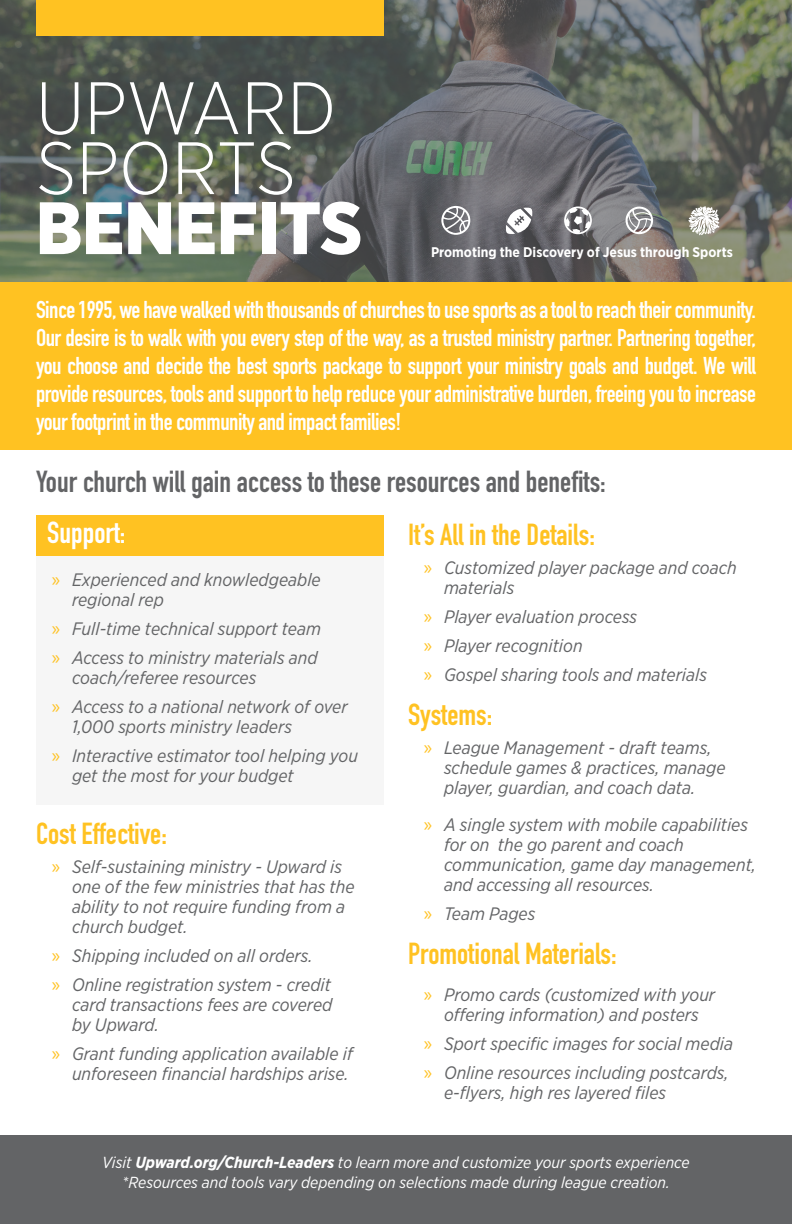
<style>
.page{position:relative;width:792px;height:1224px;background:#fff}
.page>*{position:absolute;margin:0;border:0;box-sizing:border-box;transform-origin:0 0}
.t1{font:300 74px/60px "Gotham Narrow";color:#fff}
.t2{font:900 74px "Gotham Narrow";color:#fff}
.t3{font:30px "DIN Engschrift Std";color:#ffc222}
.t4{font:30px "DIN Engschrift Std";color:#636466}
.t5{font:30px "DIN Engschrift Std";color:#fff}
.t6{font:24px/28px "DIN Engschrift Std";letter-spacing:-.02em;color:#fff;text-align:justify}
.t7{font:italic 18px/20px "Gotham Narrow";color:#636466}
.t8{font:italic 16px/20px "Gotham Narrow";color:#fff;text-align:center}
.t9{font:700 14px "Gotham Narrow";color:#fff}
.s1{font-family:"Myriad Pro";font-style:normal;font-size:20px;color:#ffc222}
.s2{font-weight:700}
</style>
<div class="page">
<div style="left:36px;top:527px;width:348px;height:278px;background:#f6f6f6"></div>
<div style="left:36px;top:515px;width:348px;height:41px;background:#ffc222"></div>
<img style="left:0;top:0;width:792px;height:282px">
<div style="left:36px;top:0;width:347px;height:36px;background:#ffc222"></div>
<div style="left:0;top:282px;width:792px;height:167px;background:#ffc222"></div>
<div style="left:0;top:1135px;width:792px;height:89px;background:#636466"></div>
<svg style="left:441px;top:206px;width:29px;height:29px"></svg>
<svg style="left:506px;top:208px;width:26px;height:26px"></svg>
<svg style="left:625px;top:206px;width:28px;height:29px"></svg>
<svg style="left:688px;top:206px;width:31px;height:29px"></svg>
<svg style="left:564px;top:206px;width:28px;height:28px"></svg>
<h1 class="t1" style="left:36px;top:76px;width:302px">UPWARD<br>SPORTS</h1>
<h1 class="t2" style="left:36px;top:179px;width:328px">BENEFITS</h1>
<p class="t9" style="left:431px;top:243px;width:303px">Promoting the Discovery of Jesus through Sports</p>
<p class="t6" style="left:36px;top:296px;width:722px">Since 1995, we have walked with thousands of churches to use sports as a tool to reach their community.<br>Our desire is to walk with you every step of the way, as a trusted ministry partner. Partnering together, you choose and decide the best sports package to support your ministry goals and budget. We will provide resources, tools and support to help reduce your administrative burden, freeing you to increase your footprint in the community and impact families!</p>
<h2 class="t4" style="left:36px;top:463px;width:571px">Your church will gain access to these resources and benefits:</h2>
<h2 class="t5" style="left:47px;top:515px;width:80px">Support:</h2>
<p class="t7" style="left:72px;top:570px;width:250px;text-indent:-20px"><span class="s1">»</span> Experienced and knowledgeable regional rep</p>
<p class="t7" style="left:52px;top:614px;width:271px;line-height:29px"><span class="s1">»</span> Full-time technical support team <span class="s1">»</span> Access to ministry materials and</p>
<p class="t7" style="left:52px;top:663px;width:297px;line-height:29px;text-indent:20px">coach/referee resources<br><span class="s1">»</span> Access to a national network of over</p>
<p class="t7" style="left:52px;top:712px;width:308px;line-height:29px;text-indent:20px">1,000 sports ministry leaders<br><span class="s1">»</span> Interactive estimator tool helping you</p>
<p class="t7" style="left:72px;top:766px;width:223px">get the most for your budget</p>
<h2 class="t3" style="left:36px;top:816px;width:132px">Cost Effective:</h2>
<p class="t7" style="left:72px;top:857px;width:284px;text-indent:-20px"><span class="s1">»</span> Self-sustaining ministry - Upward is one of the few ministries that has the ability to not require funding from a church budget.</p>
<p class="t7" style="left:52px;top:941px;width:280px;line-height:29px"><span class="s1">»</span> Shipping included on all orders.<br><span class="s1">»</span> Online registration system - credit</p>
<p class="t7" style="left:72px;top:995px;width:262px">card transactions fees are covered by Upward.</p>
<p class="t7" style="left:52px;top:1044px;width:302px;text-align:right"><span class="s1">»</span> Grant funding application available if unforeseen financial hardships arise.</p>
<h2 class="t3" style="left:408px;top:517px;width:188px">It’s All in the Details:</h2>
<p class="t7" style="left:444px;top:557px;width:294px;text-indent:-20px"><span class="s1">»</span> Customized player package and coach materials</p>
<p class="t7" style="left:424px;top:602px;width:285px;line-height:29px"><span class="s1">»</span> Player evaluation process<br><span class="s1">»</span> Player recognition<br><span class="s1">»</span> Gospel sharing tools and materials</p>
<h2 class="t3" style="left:408px;top:697px;width:86px">Systems:</h2>
<p class="t7" style="left:444px;top:737px;width:283px;text-indent:-20px"><span class="s1">»</span> League Management - draft teams, schedule games &amp; practices, manage player, guardian, and coach data.</p>
<p class="t7" style="left:444px;top:814px;width:314px;text-indent:-20px"><span class="s1">»</span> A single system with mobile capabilities for on the go parent and coach communication, game day management, and accessing all resources.</p>
<p class="t7" style="left:424px;top:903px;width:113px"><span class="s1">»</span> Team Pages</p>
<h2 class="t3" style="left:408px;top:936px;width:210px">Promotional Materials:</h2>
<p class="t7" style="left:424px;top:984px;width:293px;text-align:center"><span class="s1">»</span> Promo cards (customized with your offering information) and posters</p>
<p class="t7" style="left:424px;top:1029px;width:311px;line-height:29px"><span class="s1">»</span> Sport specific images for social media <span class="s1">»</span> Online resources including postcards,</p>
<p class="t7" style="left:444px;top:1082px;width:224px">e-flyers, high res layered files</p>
<p class="t8" style="left:102px;top:1152px;width:589px">Visit <span class="s2">Upward.org/Church-Leaders</span> to learn more and customize your sports experience *Resources and tools vary depending on selections made during league creation.</p>
</div>
